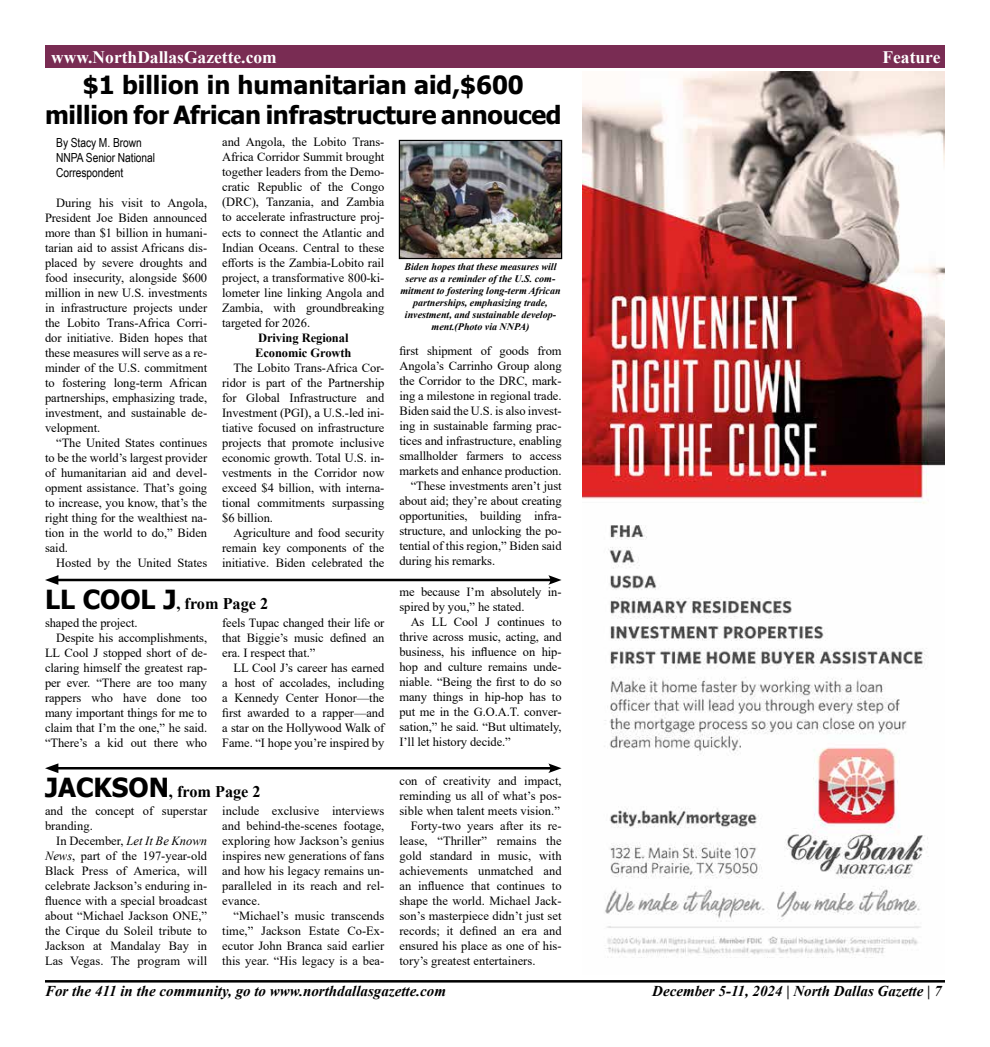
<style>
.page{position:relative;width:990px;height:1047px;background:#fff}
.page>*{position:absolute;margin:0;border:0;box-sizing:border-box;transform-origin:0 0}
.t1{font:700 25px/30px "Tahoma";letter-spacing:-.01em;color:#000;text-align:center}
.t2{font:700 17.5px "Times New Roman";color:#fff}
.t3{font:700 16.25px "Times New Roman";color:#000}
.t4{font:italic 700 15px "Times New Roman";color:#000}
.t5{font:12.5px/15px "Times New Roman";letter-spacing:-.005em;color:#000;text-align:justify}
.t6{font:12.5px/15px "Arial Narrow";letter-spacing:-.005em;color:#000}
.t7{font:700 12.5px/15px "Times New Roman";letter-spacing:-.005em;color:#000}
.t8{font:italic 700 10px/12px "Times New Roman";color:#000;text-align:center}
.s1{font-family:"Tahoma";font-size:26.25px}
.s2{font-style:italic}
</style>
<div class="page">
<hr style="left:45px;top:979px;width:900px;height:3px;background:#000">
<div style="left:45px;top:46px;width:900px;height:22px;background:#792c53"></div>
<img style="left:583px;top:71px;width:361px;height:887px">
<hr style="left:54px;top:578px;width:499px;height:3px;background:#000">
<svg style="left:45px;top:575px;width:13px;height:9px"></svg>
<svg style="left:548px;top:575px;width:14px;height:9px"></svg>
<hr style="left:54px;top:766px;width:499px;height:3px;background:#000">
<svg style="left:45px;top:763px;width:13px;height:10px"></svg>
<svg style="left:548px;top:763px;width:14px;height:10px"></svg>
<img style="left:401px;top:142px;width:159px;height:115px">
<div style="left:399px;top:140px;width:163px;height:119px;border:1px solid #000"></div>
<h2 class="t2" style="left:51px;top:44px;width:227px">www.NorthDallasGazette.com</h2>
<h2 class="t2" style="left:882px;top:44px;width:59px">Feature</h2>
<h1 class="t1" style="left:45px;top:71px;width:518px">$1 billion in humanitarian aid,$600 million for African infrastructure annouced</h1>
<p class="t6" style="left:56px;top:134px;width:100px">By Stacy M. Brown<br>NNPA Senior National<br>Correspondent</p>
<p class="t5" style="left:45px;top:195px;width:164px;text-indent:11px">During his visit to Angola, President Joe Biden announced more than $1 billion in humani&shy;tarian aid to assist Africans dis&shy;placed by severe droughts and food insecurity, alongside $600 million in new U.S. investments in infrastructure projects under the Lobito Trans-Africa Corri&shy;dor initiative. Biden hopes that these measures will serve as a re&shy;minder of the U.S. commitment to fostering long-term African partnerships, emphasizing trade, investment, and sustainable de&shy;velopment.</p>
<p class="t5" style="left:45px;top:435px;width:164px;text-indent:11px">“The United States continues to be the world’s largest provider of humanitarian aid and devel&shy;opment assistance. That’s going to increase, you know, that’s the right thing for the wealthiest na&shy;tion in the world to do,” Biden said.</p>
<p class="t5" style="left:56px;top:555px;width:152px">Hosted by the United States</p>
<p class="t5" style="left:222px;top:134px;width:164px">and Angola, the Lobito Trans-Africa Corridor Summit brought together leaders from the Demo&shy;cratic Republic of the Congo (DRC), Tanzania, and Zambia to accelerate infrastructure proj&shy;ects to connect the Atlantic and Indian Oceans. Central to these efforts is the Zambia-Lobito rail project, a transformative 800-ki&shy;lometer line linking Angola and Zambia, with groundbreaking targeted for 2026.</p>
<p class="t7" style="left:255px;top:329px;width:98px">Driving Regional<br>Economic Growth</p>
<p class="t5" style="left:222px;top:359px;width:164px;text-indent:11px">The Lobito Trans-Africa Cor&shy;ridor is part of the Partnership for Global Infrastructure and Investment (PGI), a U.S.-led ini&shy;tiative focused on infrastructure projects that promote inclusive economic growth. Total U.S. in&shy;vestments in the Corridor now exceed $4 billion, with interna&shy;tional commitments surpassing $6 billion.</p>
<p class="t5" style="left:222px;top:524px;width:164px;text-indent:11px">Agriculture and food security remain key components of the initiative. Biden celebrated the</p>
<h3 class="t3" style="left:45px;top:591px;width:225px"><span class="s1">LL COOL J</span>, from Page 2</h3>
<p class="t5" style="left:45px;top:615px;width:94px">shaped the project.</p>
<p class="t5" style="left:56px;top:630px;width:152px">Despite his accomplishments,</p>
<p class="t5" style="left:45px;top:645px;width:164px">LL Cool J stopped short of de-</p>
<p class="t5" style="left:45px;top:660px;width:164px">claring himself the greatest rap-</p>
<p class="t5" style="left:45px;top:675px;width:164px">per ever. “There are too many</p>
<p class="t5" style="left:45px;top:690px;width:164px">rappers who have done too</p>
<p class="t5" style="left:45px;top:705px;width:164px">many important things for me to</p>
<p class="t5" style="left:45px;top:720px;width:164px">claim that I’m the one,” he said.</p>
<p class="t5" style="left:45px;top:735px;width:164px">“There’s a kid out there who</p>
<p class="t5" style="left:222px;top:615px;width:164px">feels Tupac changed their life or that Biggie’s music defined an era. I respect that.”</p>
<p class="t5" style="left:222px;top:660px;width:164px;text-indent:11px">LL Cool J’s career has earned a host of accolades, including a Kennedy Center Honor—the first awarded to a rapper—and a star on the Hollywood Walk of Fame. “I hope you’re inspired by</p>
<h3 class="t3" style="left:45px;top:779px;width:217px"><span class="s1">JACKSON</span>, from Page 2</h3>
<p class="t5" style="left:45px;top:803px;width:164px">and the concept of superstar branding.</p>
<p class="t5" style="left:45px;top:833px;width:164px;text-indent:11px">In December, <span class="s2">Let It Be Known News</span>, part of the 197-year-old Black Press of America, will celebrate Jackson’s enduring in&shy;fluence with a special broadcast about “Michael Jackson ONE,” the Cirque du Soleil tribute to Jackson at Mandalay Bay in Las Vegas. The program will</p>
<p class="t5" style="left:222px;top:803px;width:164px">include exclusive interviews and behind-the-scenes footage, exploring how Jackson’s genius inspires new generations of fans and how his legacy remains un&shy;paralleled in its reach and rel&shy;evance.</p>
<p class="t5" style="left:222px;top:908px;width:164px;text-indent:11px">“Michael’s music transcends time,” Jackson Estate Co-Ex&shy;ecutor John Branca said earlier this year. “His legacy is a bea-</p>
<p class="t8" style="left:400px;top:260px;width:162px">Biden hopes that these measures will serve as a reminder of the U.S. com&shy;mitment to fostering long-term African partnerships, emphasizing trade, investment, and sustainable develop&shy;ment.(Photo via NNPA)</p>
<p class="t5" style="left:399px;top:342px;width:164px">first shipment of goods from</p>
<p class="t5" style="left:399px;top:357px;width:164px">Angola’s Carrinho Group along</p>
<p class="t5" style="left:399px;top:372px;width:164px">the Corridor to the DRC, mark-</p>
<p class="t5" style="left:399px;top:387px;width:164px">ing a milestone in regional trade.</p>
<p class="t5" style="left:399px;top:402px;width:164px">Biden said the U.S. is also invest-</p>
<p class="t5" style="left:399px;top:417px;width:164px">ing in sustainable farming prac-</p>
<p class="t5" style="left:399px;top:432px;width:164px">tices and infrastructure, enabling</p>
<p class="t5" style="left:399px;top:447px;width:164px">smallholder farmers to access</p>
<p class="t5" style="left:399px;top:462px;width:164px">markets and enhance production.</p>
<p class="t5" style="left:411px;top:477px;width:152px">“These investments aren’t just</p>
<p class="t5" style="left:399px;top:492px;width:164px">about aid; they’re about creating</p>
<p class="t5" style="left:399px;top:507px;width:164px">opportunities, building infra-</p>
<p class="t5" style="left:399px;top:522px;width:164px">structure, and unlocking the po-</p>
<p class="t5" style="left:399px;top:537px;width:164px">tential of this region,” Biden said</p>
<p class="t5" style="left:399px;top:552px;width:97px">during his remarks.</p>
<p class="t5" style="left:399px;top:584px;width:164px">me because I’m absolutely in&shy;spired by you,” he stated.</p>
<p class="t5" style="left:399px;top:614px;width:164px;text-indent:11px">As LL Cool J continues to thrive across music, acting, and business, his influence on hip&shy;hop and culture remains unde&shy;niable. “Being the first to do so many things in hip-hop has to put me in the G.O.A.T. conver&shy;sation,” he said. “But ultimately, I’ll let history decide.”</p>
<p class="t5" style="left:399px;top:772px;width:164px">con of creativity and impact,</p>
<p class="t5" style="left:399px;top:787px;width:164px">reminding us all of what’s pos-</p>
<p class="t5" style="left:399px;top:802px;width:162px">sible when talent meets vision.”</p>
<p class="t5" style="left:411px;top:817px;width:152px">Forty-two years after its re-</p>
<p class="t5" style="left:399px;top:832px;width:164px">lease, “Thriller” remains the</p>
<p class="t5" style="left:399px;top:847px;width:164px">gold standard in music, with</p>
<p class="t5" style="left:399px;top:862px;width:164px">achievements unmatched and</p>
<p class="t5" style="left:399px;top:877px;width:164px">an influence that continues to</p>
<p class="t5" style="left:399px;top:892px;width:164px">shape the world. Michael Jack-</p>
<p class="t5" style="left:399px;top:907px;width:164px">son’s masterpiece didn’t just set</p>
<p class="t5" style="left:399px;top:922px;width:164px">records; it defined an era and</p>
<p class="t5" style="left:399px;top:937px;width:164px">ensured his place as one of his-</p>
<p class="t5" style="left:399px;top:952px;width:138px">tory’s greatest entertainers.</p>
<p class="t4" style="left:45px;top:980px;width:403px">For the 411 in the community, go to www.northdallasgazette.com</p>
<p class="t4" style="left:652px;top:980px;width:291px">December 5-11, 2024 | North Dallas Gazette | 7</p>
</div>
